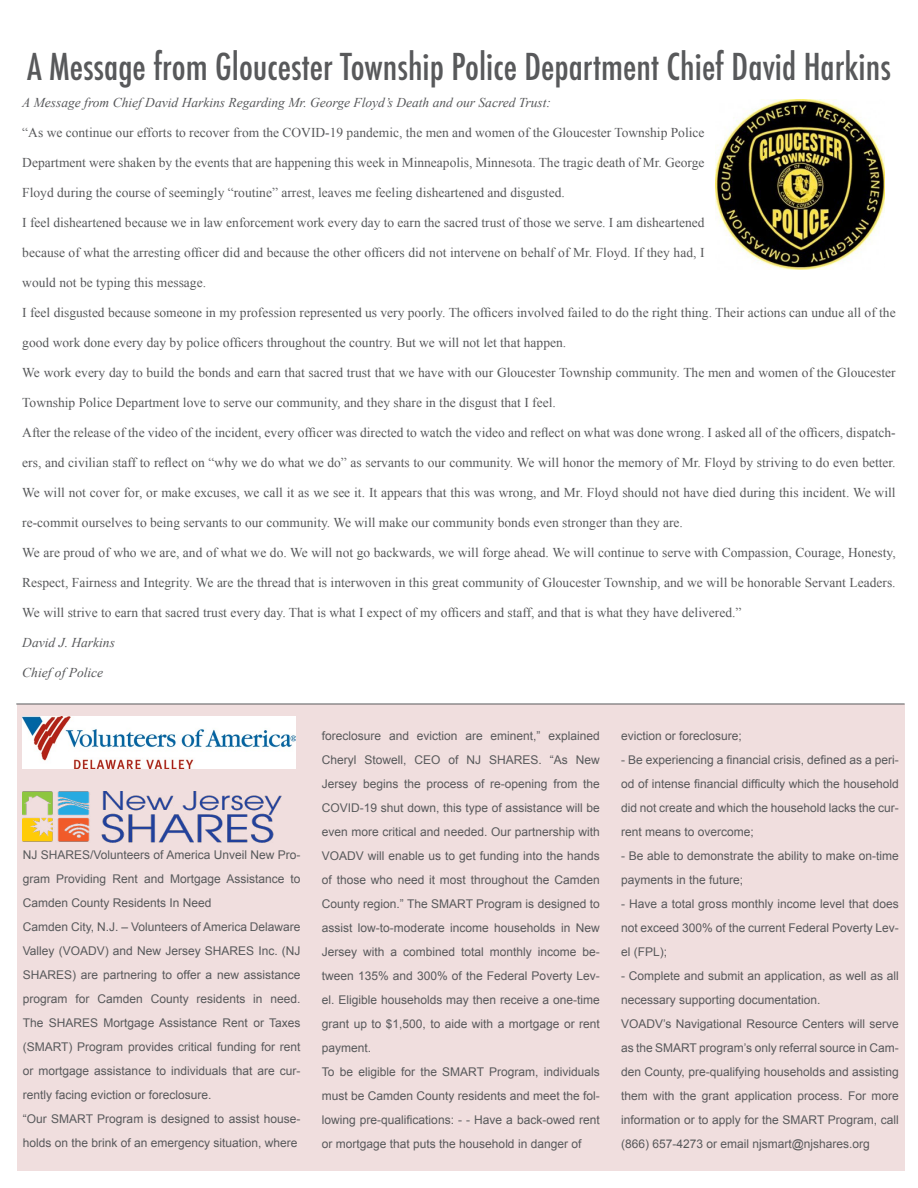
<style>
.page{position:relative;width:918px;height:1188px;background:#fff}
.page>*{position:absolute;margin:0;border:0;box-sizing:border-box;transform-origin:0 0}
.t1{font:500 condensed 36px "Futura";color:#58595b}
.t2{font:13.5px "Times New Roman";color:#58595b}
.t3{font:italic 13.5px "Times New Roman";color:#58595b}
.t4{font:12px/24px "Arial";color:#58595b}
</style>
<div class="page">
<div style="left:17px;top:705px;width:888px;height:466px;background:#f0dede"></div>
<hr style="left:16px;top:704px;width:889px;height:1px;background:#58595b">
<img style="left:716px;top:100px;width:168px;height:170px">
<img style="left:23px;top:717px;width:273px;height:51px">
<img style="left:23px;top:792px;width:259px;height:51px">
<h1 class="t1" style="left:27px;top:43px;width:865px">A Message from Gloucester Township Police Department Chief David Harkins</h1>
<p class="t3" style="left:22px;top:93px;width:530px">A Message from Chief David Harkins Regarding Mr. George Floyd’s Death and our Sacred Trust:</p>
<p class="t2" style="left:22px;top:123px;width:684px">“As we continue our efforts to recover from the COVID-19 pandemic, the men and women of the Gloucester Township Police</p>
<p class="t2" style="left:22px;top:153px;width:684px">Department were shaken by the events that are happening this week in Minneapolis, Minnesota. The tragic death of Mr. George</p>
<p class="t2" style="left:22px;top:183px;width:544px">Floyd during the course of seemingly “routine” arrest, leaves me feeling disheartened and disgusted.</p>
<p class="t2" style="left:22px;top:213px;width:684px">I feel disheartened because we in law enforcement work every day to earn the sacred trust of those we serve. I am disheartened</p>
<p class="t2" style="left:22px;top:243px;width:684px">because of what the arresting officer did and because the other officers did not intervene on behalf of Mr. Floyd. If they had, I</p>
<p class="t2" style="left:22px;top:273px;width:185px">would not be typing this message.</p>
<p class="t2" style="left:22px;top:303px;width:875px">I feel disgusted because someone in my profession represented us very poorly. The officers involved failed to do the right thing. Their actions can undue all of the</p>
<p class="t2" style="left:22px;top:333px;width:545px">good work done every day by police officers throughout the country. But we will not let that happen.</p>
<p class="t2" style="left:22px;top:363px;width:875px">We work every day to build the bonds and earn that sacred trust that we have with our Gloucester Township community. The men and women of the Gloucester</p>
<p class="t2" style="left:22px;top:393px;width:535px">Township Police Department love to serve our community, and they share in the disgust that I feel.</p>
<p class="t2" style="left:22px;top:423px;width:875px">After the release of the video of the incident, every officer was directed to watch the video and reflect on what was done wrong. I asked all of the officers, dispatch-</p>
<p class="t2" style="left:22px;top:453px;width:875px">ers, and civilian staff to reflect on “why we do what we do” as servants to our community. We will honor the memory of Mr. Floyd by striving to do even better.</p>
<p class="t2" style="left:22px;top:483px;width:875px">We will not cover for, or make excuses, we call it as we see it. It appears that this was wrong, and Mr. Floyd should not have died during this incident. We will</p>
<p class="t2" style="left:22px;top:513px;width:662px">re-commit ourselves to being servants to our community. We will make our community bonds even stronger than they are.</p>
<p class="t2" style="left:22px;top:543px;width:875px">We are proud of who we are, and of what we do. We will not go backwards, we will forge ahead. We will continue to serve with Compassion, Courage, Honesty,</p>
<p class="t2" style="left:22px;top:573px;width:875px">Respect, Fairness and Integrity. We are the thread that is interwoven in this great community of Gloucester Township, and we will be honorable Servant Leaders.</p>
<p class="t2" style="left:22px;top:603px;width:721px">We will strive to earn that sacred trust every day. That is what I expect of my officers and staff, and that is what they have delivered.”</p>
<p class="t3" style="left:22px;top:633px;width:94px">David J. Harkins</p>
<p class="t3" style="left:22px;top:663px;width:82px">Chief of Police</p>
<p class="t4" style="left:23px;top:843px;width:279px">NJ SHARES/Volunteers of America Unveil New Pro&shy;gram Providing Rent and Mortgage Assistance to Camden County Residents In Need<br>Camden City, N.J. – Volunteers of America Delaware Valley (VOADV) and New Jersey SHARES Inc. (NJ SHARES) are partnering to offer a new assistance program for Camden County residents in need.<br>The SHARES Mortgage Assistance Rent or Taxes (SMART) Program provides critical funding for rent or mortgage assistance to individuals that are cur&shy;rently facing eviction or foreclosure.<br>“Our SMART Program is designed to assist house&shy;holds on the brink of an emergency situation, where</p>
<p class="t4" style="left:322px;top:724px;width:279px">foreclosure and eviction are eminent,” explained Cheryl Stowell, CEO of NJ SHARES. “As New Jersey begins the process of re-opening from the COVID-19 shut down, this type of assistance will be even more critical and needed. Our partnership with VOADV will enable us to get funding into the hands of those who need it most throughout the Camden County region.” The SMART Program is designed to assist low-to-moderate income households in New Jersey with a combined total monthly income be&shy;tween 135% and 300% of the Federal Poverty Lev&shy;el. Eligible households may then receive a one-time grant up to $1,500, to aide with a mortgage or rent payment.<br>To be eligible for the SMART Program, individuals must be Camden County residents and meet the fol&shy;lowing pre-qualifications: - - Have a back-owed rent or mortgage that puts the household in danger of</p>
<p class="t4" style="left:621px;top:724px;width:122px">eviction or foreclosure;</p>
<p class="t4" style="left:621px;top:748px;width:279px;text-align:justify">- Be experiencing a financial crisis, defined as a peri&shy;od of intense financial difficulty which the household did not create and which the household lacks the cur&shy;rent means to overcome;</p>
<p class="t4" style="left:621px;top:844px;width:279px">- Be able to demonstrate the ability to make on-time payments in the future;</p>
<p class="t4" style="left:621px;top:892px;width:279px;text-align:justify">- Have a total gross monthly income level that does not exceed 300% of the current Federal Poverty Lev&shy;el (FPL);</p>
<p class="t4" style="left:621px;top:964px;width:279px">- Complete and submit an application, as well as all necessary supporting documentation.<br>VOADV’s Navigational Resource Centers will serve as the SMART program’s only referral source in Cam&shy;den County, pre-qualifying households and assisting them with the grant application process. For more information or to apply for the SMART Program, call (866) 657-4273 or email njsmart@njshares.org</p>
</div>
